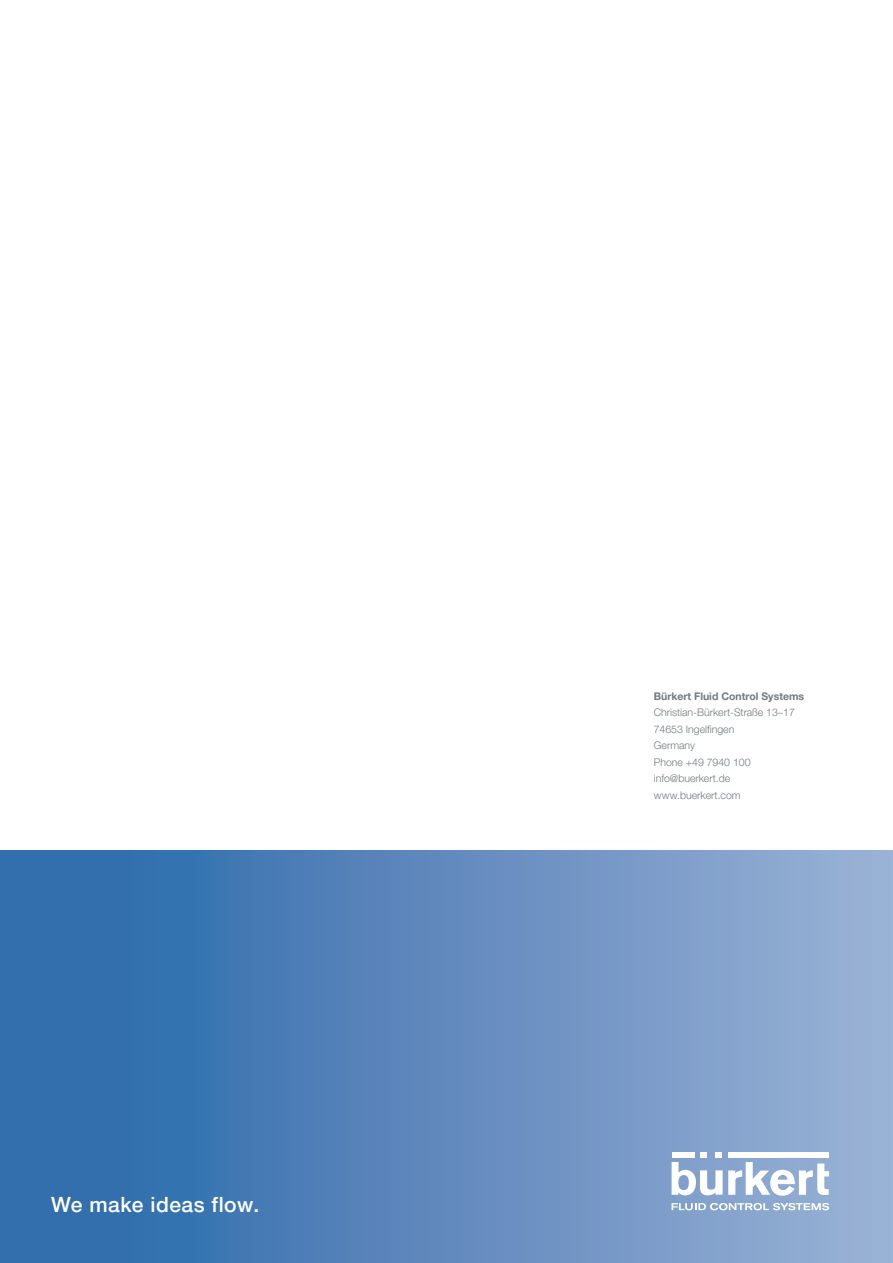
<style>
.page{position:relative;width:893px;height:1263px;background:#fff}
.page>*{position:absolute;margin:0;border:0;box-sizing:border-box;transform-origin:0 0}
.t1{font:500 21px "Helvetica Neue LTW1 G";letter-spacing:.025em;color:#fff}
.t2{font:300 10.5px "Helvetica Neue LTW1 G";color:#73797d}
.t3{font:700 10.5px "Helvetica Neue LTW1 G";color:#73797d}
</style>
<div class="page">
<div style="left:0;top:850px;width:893px;height:413px;background:linear-gradient(to right,#2666a8,#9cb1d5)"></div>
<div style="left:671px;top:1152px;width:23px;height:6px;background:#7f9ecb"></div>
<svg style="left:672px;top:1152px;width:157px;height:44px"></svg>
<div style="left:728px;top:1152px;width:101px;height:6px;background:#fff"></div>
<svg style="left:671px;top:1203px;width:158px;height:7px"></svg>
<h1 class="t1" style="left:51px;top:1192px;width:210px">We make ideas flow.</h1>
<p class="t3" style="left:654px;top:689px;width:152px">Bürkert Fluid Control Systems</p>
<p class="t2" style="left:654px;top:706px;width:143px">Christian-Bürkert-Straße 13–17</p>
<p class="t2" style="left:654px;top:722px;width:82px">74653 Ingelfingen</p>
<p class="t2" style="left:654px;top:739px;width:43px">Germany</p>
<p class="t2" style="left:654px;top:755px;width:98px">Phone +49 7940 100</p>
<p class="t2" style="left:654px;top:772px;width:78px">info@buerkert.de</p>
<p class="t2" style="left:654px;top:788px;width:88px">www.buerkert.com</p>
</div>
